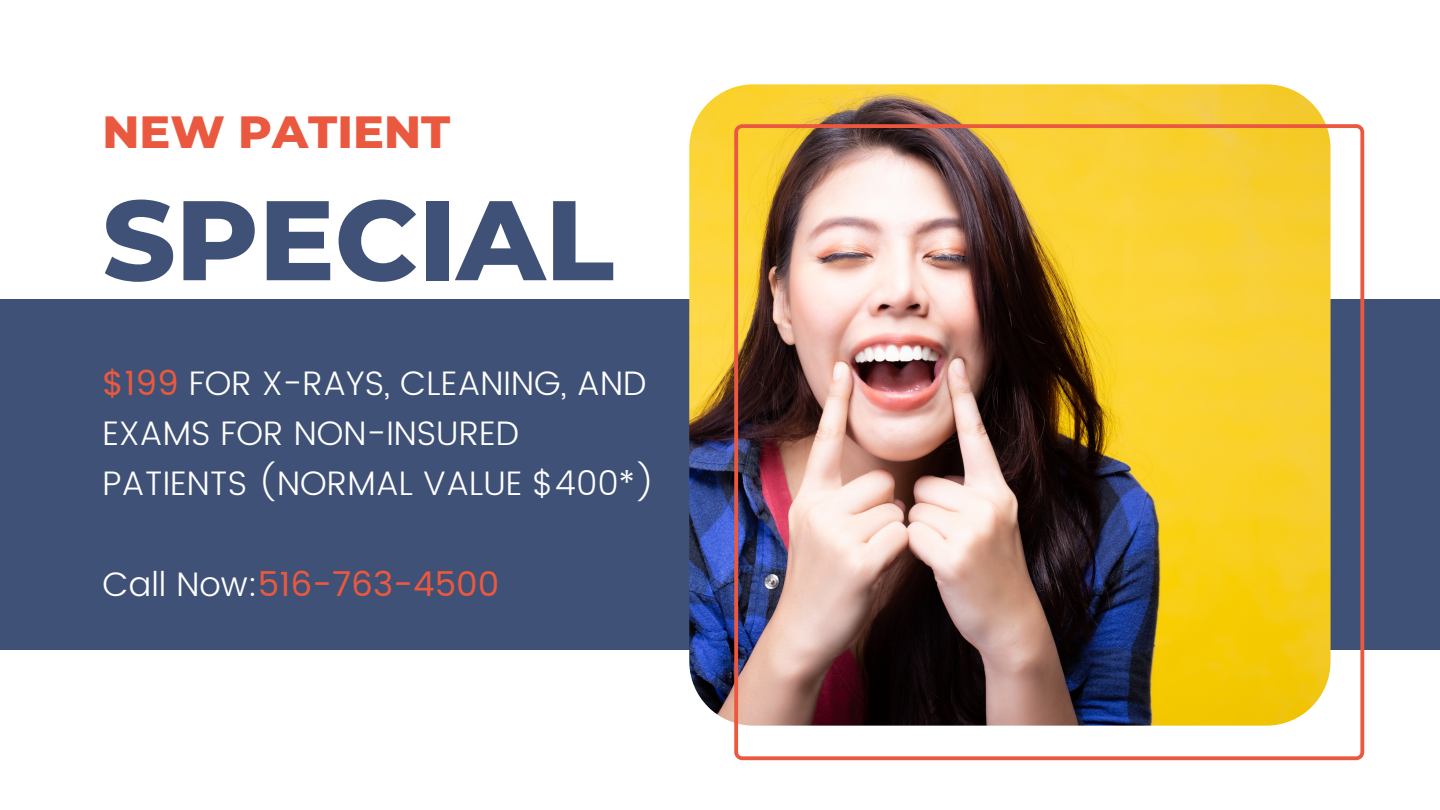
<style>
.page{position:relative;width:1440px;height:810px;background:#fff}
.page>*{position:absolute;margin:0;border:0;box-sizing:border-box;transform-origin:0 0}
.t1{font:800 113px "Montserrat";color:#3f5176}
.t2{font:800 46px "Montserrat";color:#ea593f}
.t3{font:300 34px/50.2px "Poppins";color:#fff}
.t4{font:34px "Poppins";color:#ea593f}
.s1{font-weight:400;color:#ea593f}
.s2{font-weight:300;color:#fff}
</style>
<div class="page">
<div style="left:0;top:299px;width:1440px;height:350px;background:#3f5176"></div>
<img style="left:689px;top:84px;width:642px;height:642px;border-radius:64px">
<img style="left:734px;top:124px;width:630px;height:636px">
<h2 class="t2" style="left:102px;top:104px;width:349px">NEW PATIENT</h2>
<h1 class="t1" style="left:102px;top:171px;width:513px">SPECIAL</h1>
<p class="t3" style="left:102px;top:358px;width:554px"><span class="s1">$199</span> FOR X-RAYS, CLEANING, AND<br>EXAMS FOR NON-INSURED<br>PATIENTS (NORMAL VALUE $400*)</p>
<p class="t4" style="left:102px;top:564px;width:399px"><span class="s2">Call Now:</span>516-763-4500</p>
</div>
